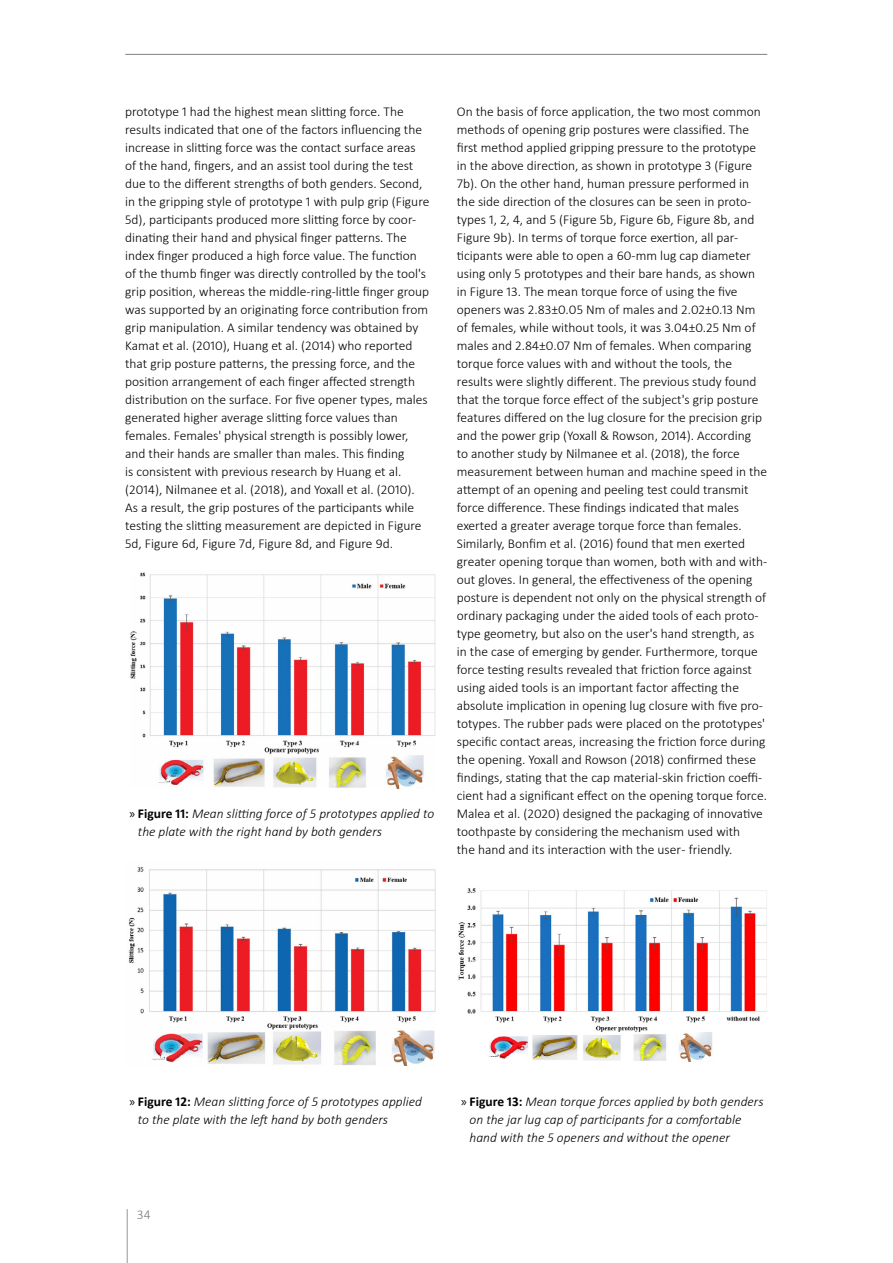
<style>
.page{position:relative;width:893px;height:1263px;background:#fff}
.page>*{position:absolute;margin:0;border:0;box-sizing:border-box;transform-origin:0 0}
.t1{font:300 13.5px/18px "Calibri";color:#000}
.t2{font:italic 300 13.5px/18px "Calibri";color:#000}
.t3{font:300 13.5px "Calibri";color:#77787b}
.s1{font-family:"Myriad Pro";font-weight:400;font-style:normal}
.s2{font-weight:700;font-style:normal}
</style>
<div class="page">
<hr style="left:127px;top:1209px;width:1px;height:54px;background:#939598">
<hr style="left:125px;top:54px;width:642px;height:1px;background:#808285">
<img style="left:130px;top:572px;width:306px;height:216px">
<img style="left:128px;top:867px;width:308px;height:199px">
<img style="left:458px;top:888px;width:309px;height:174px">
<p class="t1" style="left:125px;top:102px;width:306px">prototype 1 had the highest mean slitting force. The results indicated that one of the factors influencing the increase in slitting force was the contact surface areas of the hand, fingers, and an assist tool during the test due to the different strengths of both genders. Second, in the gripping style of prototype 1 with pulp grip (Figure 5d), participants produced more slitting force by coor&shy;dinating their hand and physical finger patterns. The index finger produced a high force value. The function of the thumb finger was directly controlled by the tool's grip position, whereas the middle-ring-little finger group was supported by an originating force contribution from grip manipulation. A similar tendency was obtained by Kamat et al. (2010), Huang et al. (2014) who reported that grip posture patterns, the pressing force, and the position arrangement of each finger affected strength distribution on the surface. For five opener types, males generated higher average slitting force values than females. Females' physical strength is possibly lower, and their hands are smaller than males. This finding<br>is consistent with previous research by Huang et al. (2014), Nilmanee et al. (2018), and Yoxall et al. (2010).<br>As a result, the grip postures of the participants while testing the slitting measurement are depicted in Figure 5d, Figure 6d, Figure 7d, Figure 8d, and Figure 9d.</p>
<p class="t2" style="left:138px;top:804px;width:298px;text-indent:-9px"><span class="s1">»</span> <span class="s2">Figure 11:</span> Mean slitting force of 5 prototypes applied to the plate with the right hand by both genders</p>
<p class="t1" style="left:457px;top:102px;width:312px">On the basis of force application, the two most common methods of opening grip postures were classified. The first method applied gripping pressure to the prototype in the above direction, as shown in prototype 3 (Figure 7b). On the other hand, human pressure performed in the side direction of the closures can be seen in proto&shy;types 1, 2, 4, and 5 (Figure 5b, Figure 6b, Figure 8b, and Figure 9b). In terms of torque force exertion, all par&shy;ticipants were able to open a 60-mm lug cap diameter using only 5 prototypes and their bare hands, as shown in Figure 13. The mean torque force of using the five openers was 2.83±0.05 Nm of males and 2.02±0.13 Nm of females, while without tools, it was 3.04±0.25 Nm of males and 2.84±0.07 Nm of females. When comparing torque force values with and without the tools, the results were slightly different. The previous study found that the torque force effect of the subject's grip posture features differed on the lug closure for the precision grip and the power grip (Yoxall &amp; Rowson, 2014). According<br>to another study by Nilmanee et al. (2018), the force measurement between human and machine speed in the attempt of an opening and peeling test could transmit force difference. These findings indicated that males exerted a greater average torque force than females.<br>Similarly, Bonfim et al. (2016) found that men exerted greater opening torque than women, both with and with&shy;out gloves. In general, the effectiveness of the opening posture is dependent not only on the physical strength of ordinary packaging under the aided tools of each proto&shy;type geometry, but also on the user's hand strength, as in the case of emerging by gender. Furthermore, torque force testing results revealed that friction force against using aided tools is an important factor affecting the absolute implication in opening lug closure with five pro&shy;totypes. The rubber pads were placed on the prototypes' specific contact areas, increasing the friction force during the opening. Yoxall and Rowson (2018) confirmed these findings, stating that the cap material-skin friction coeffi&shy;cient had a significant effect on the opening torque force.<br>Malea et al. (2020) designed the packaging of innovative toothpaste by considering the mechanism used with<br>the hand and its interaction with the user - friendly.</p>
<p class="t2" style="left:138px;top:1092px;width:285px;text-indent:-9px"><span class="s1">»</span> <span class="s2">Figure 12:</span> Mean slitting force of 5 prototypes applied to the plate with the left hand by both genders</p>
<p class="t3" style="left:137px;top:1206px;width:15px">34</p>
<p class="t2" style="left:470px;top:1092px;width:296px;text-indent:-9px"><span class="s1">»</span> <span class="s2">Figure 13:</span> Mean torque forces applied by both genders on the jar lug cap of participants for a comfortable hand with the 5 openers and without the opener</p>
</div>
